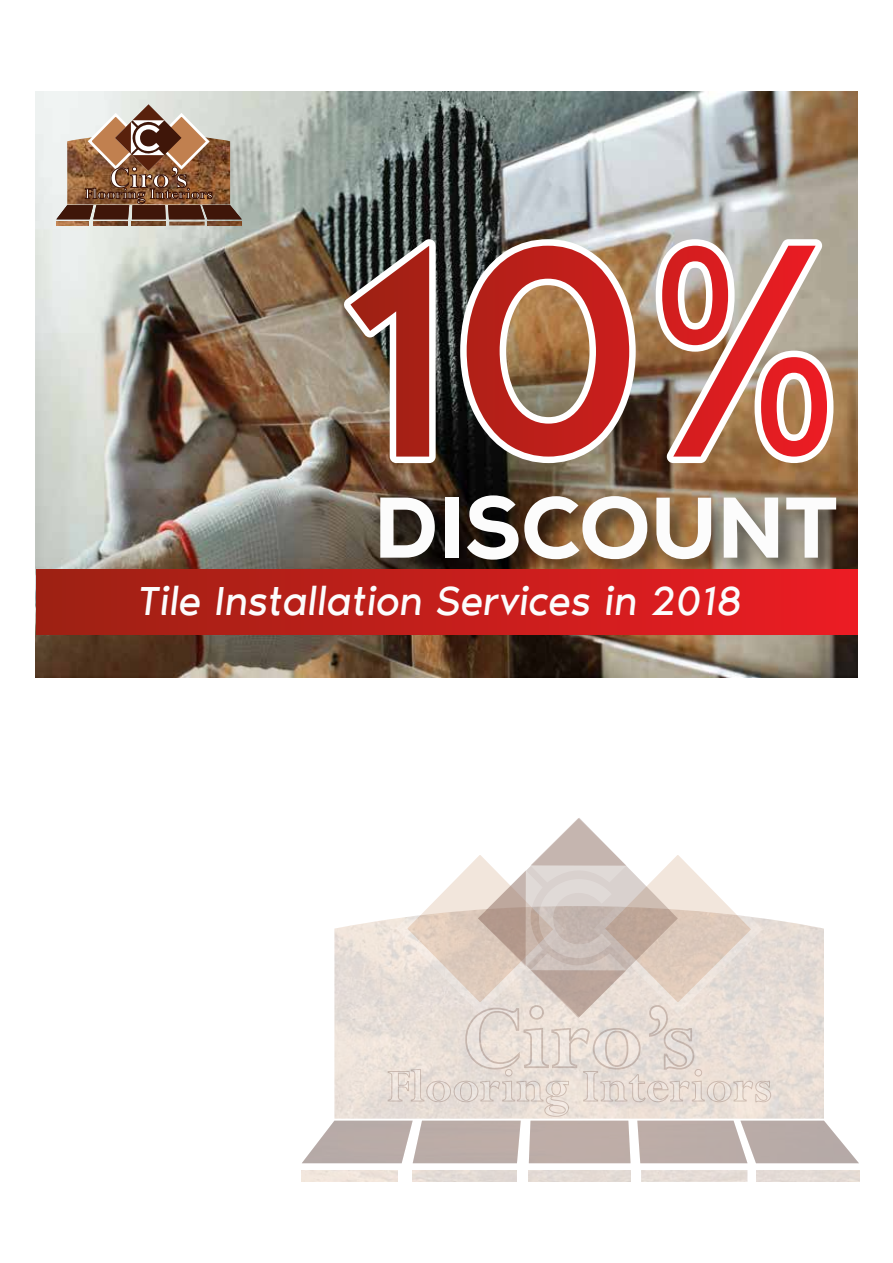
<style>
.page{position:relative;width:893px;height:1263px;background:#fff}
.page>*{position:absolute;margin:0;border:0;box-sizing:border-box;transform-origin:0 0}
.t1{font:800 85.8px "Nexa";color:#fcfcfc}
.t2{font:italic 41.7px "Noir Pro";color:#fcfcfc}
.t3{font:700 32.55px "Perpetua";color:#fff}
.t4{font:700 16.8px "Perpetua";color:#fff}
</style>
<div class="page">
<img style="left:35px;top:91px;width:823px;height:587px">
<svg style="left:343px;top:239px;width:93px;height:224px;background:#9d6459"></svg>
<img style="left:460px;top:239px;width:176px;height:224px">
<svg style="left:656px;top:239px;width:177px;height:224px"></svg>
<img style="left:362px;top:473px;width:496px;height:96px">
<div style="left:36px;top:569px;width:822px;height:65px;background:linear-gradient(to right,#9d2113,#ec1c24)"></div>
<img style="left:56px;top:222px;width:32px;height:3px">
<img style="left:93px;top:222px;width:35px;height:3px">
<img style="left:132px;top:222px;width:34px;height:3px">
<img style="left:169px;top:222px;width:36px;height:3px">
<img style="left:208px;top:222px;width:34px;height:3px">
<svg style="left:56px;top:104px;width:186px;height:115px;background:#9d7e69"></svg>
<svg style="left:302px;top:818px;width:557px;height:345px"></svg>
<p class="t3" style="left:110px;top:158px;width:80px">Ciro’s</p>
<p class="t4" style="left:84px;top:183px;width:130px">Flooring Interiors</p>
<h1 class="t1" style="left:374px;top:473px;width:465px">DISCOUNT</h1>
<p class="t2" style="left:138px;top:569px;width:606px">Tile Installation Services in 2018</p>
</div>
